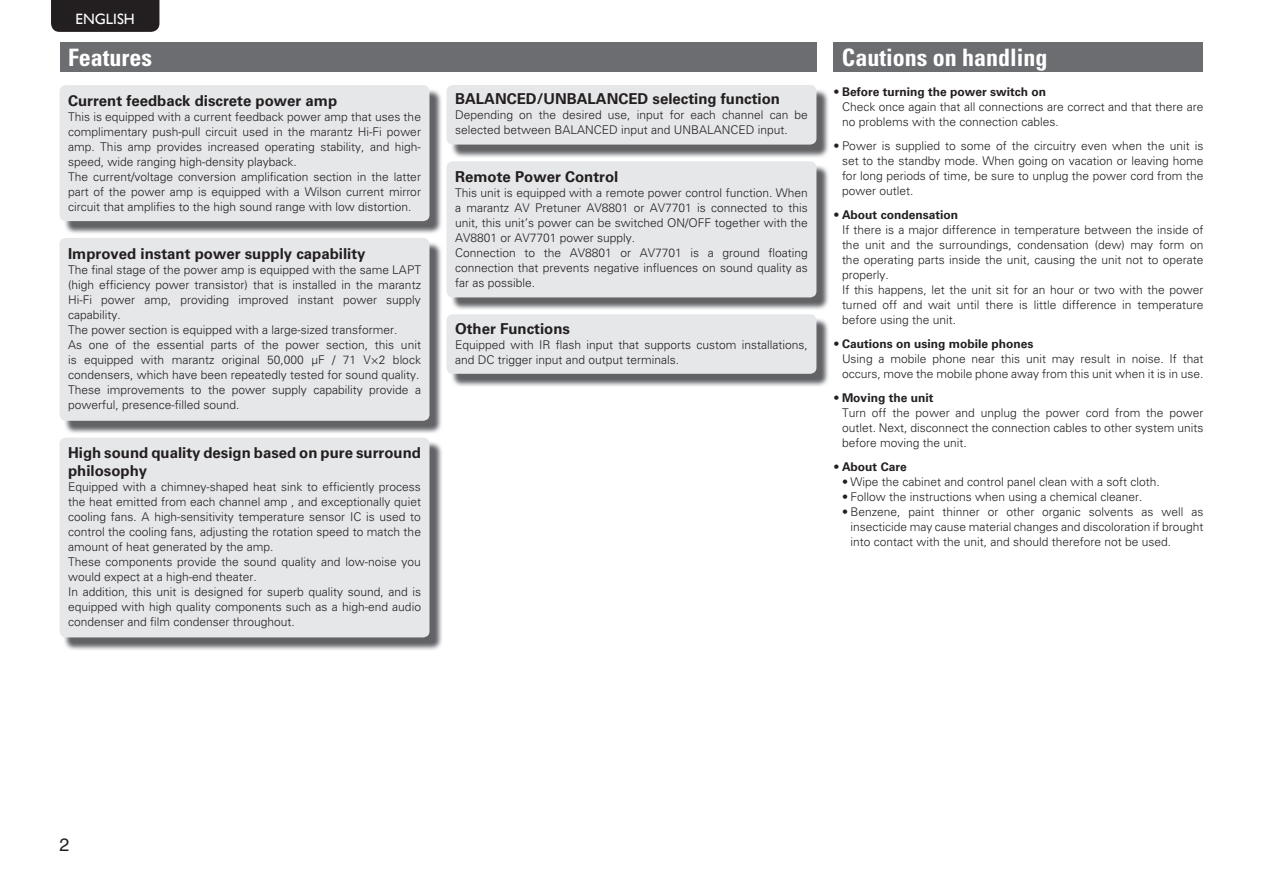
<style>
.page{position:relative;width:1263px;height:893px;background:#fff}
.page>*{position:absolute;margin:0;border:0;box-sizing:border-box;transform-origin:0 0}
.t1{font:700 condensed 24px "Univers LT Std";color:#fff}
.t2{font:18px "Helvetica LT Std";color:#231f20}
.t3{font:700 15px/18px "Univers LT Std";color:#231f20}
.t4{font:15px "Gill Sans";color:#fff}
.t5{font:300 12px/15px "Univers LT Std";color:#231f20}
.t6{font:700 12px "Univers LT Std";color:#231f20}
.s1{font-weight:700}
.s2{font-weight:300}
</style>
<div class="page">
<div style="left:51px;top:0;width:108px;height:32px;background:#231f20"></div>
<div style="left:60px;top:43px;width:756px;height:29px;background:#6c6d70"></div>
<img style="left:63px;top:89px;width:379px;height:145px">
<div style="left:60px;top:85px;width:369px;height:136px;background:#e6e7e9;border-radius:6px"></div>
<img style="left:63px;top:242px;width:379px;height:191px">
<div style="left:60px;top:238px;width:369px;height:183px;background:#e6e7e9;border-radius:6px"></div>
<img style="left:63px;top:441px;width:379px;height:209px">
<div style="left:60px;top:438px;width:369px;height:199px;background:#e6e7e9;border-radius:6px"></div>
<img style="left:452px;top:90px;width:377px;height:67px">
<div style="left:446px;top:85px;width:370px;height:60px;background:#e6e7e9;border-radius:6px"></div>
<img style="left:451px;top:166px;width:378px;height:144px">
<div style="left:446px;top:161px;width:370px;height:136px;background:#e6e7e9;border-radius:6px"></div>
<img style="left:452px;top:319px;width:377px;height:67px">
<div style="left:446px;top:314px;width:370px;height:60px;background:#e6e7e9;border-radius:6px"></div>
<div style="left:833px;top:43px;width:370px;height:29px;background:#6c6d70"></div>
<p class="t4" style="left:76px;top:10px;width:61px">ENGLISH</p>
<h1 class="t1" style="left:68px;top:48px;width:85px">Features</h1>
<p class="t3" style="left:68px;top:93px;width:271px">Current feedback discrete power amp</p>
<p class="t5" style="left:68px;top:110px;width:354px">This is equipped with a current feedback power amp that uses the complimentary push-pull circuit used in the marantz Hi-Fi power amp. This amp provides increased operating stability, and high&shy;speed, wide ranging high-density playback.<br>The current/voltage conversion amplification section in the latter part of the power amp is equipped with a Wilson current mirror circuit that amplifies to the high sound range with low distortion.</p>
<p class="t3" style="left:68px;top:245px;width:299px">Improved instant power supply capability</p>
<p class="t5" style="left:68px;top:263px;width:354px">The final stage of the power amp is equipped with the same LAPT (high efficiency power transistor) that is installed in the marantz Hi-Fi power amp, providing improved instant power supply capability.<br>The power section is equipped with a large-sized transformer.<br>As one of the essential parts of the power section, this unit is equipped with marantz original 50,000 μF / 71 V×2 block condensers, which have been repeatedly tested for sound quality.<br>These improvements to the power supply capability provide a powerful, presence-filled sound.</p>
<p class="t3" style="left:68px;top:445px;width:354px">High sound quality design based on pure surround philosophy</p>
<p class="t5" style="left:68px;top:480px;width:354px">Equipped with a chimney-shaped heat sink to efficiently process the heat emitted from each channel amp , and exceptionally quiet cooling fans. A high-sensitivity temperature sensor IC is used to control the cooling fans, adjusting the rotation speed to match the amount of heat generated by the amp.<br>These components provide the sound quality and low-noise you would expect at a high-end theater.<br>In addition, this unit is designed for superb quality sound, and is equipped with high quality components such as a high-end audio condenser and film condenser throughout.</p>
<p class="t3" style="left:455px;top:91px;width:327px">BALANCED/UNBALANCED selecting function</p>
<p class="t5" style="left:455px;top:108px;width:354px">Depending on the desired use, input for each channel can be selected between BALANCED input and UNBALANCED input.</p>
<p class="t3" style="left:455px;top:169px;width:165px">Remote Power Control</p>
<p class="t5" style="left:455px;top:186px;width:354px">This unit is equipped with a remote power control function. When a marantz AV Pretuner AV8801 or AV7701 is connected to this unit, this unit’s power can be switched ON/OFF together with the AV8801 or AV7701 power supply.<br>Connection to the AV8801 or AV7701 is a ground floating connection that prevents negative influences on sound quality as far as possible.</p>
<p class="t3" style="left:455px;top:320px;width:117px">Other Functions</p>
<p class="t5" style="left:455px;top:338px;width:354px">Equipped with IR flash input that supports custom installations, and DC trigger input and output terminals.</p>
<h1 class="t1" style="left:842px;top:48px;width:207px">Cautions on handling</h1>
<p class="t5" style="left:842px;top:85px;width:363px;text-indent:-9px">• <span class="s1">Before turning the power switch on<br></span>Check once again that all connections are correct and that there are no problems with the connection cables.</p>
<p class="t5" style="left:842px;top:139px;width:363px;text-align:justify;text-indent:-9px">• Power is supplied to some of the circuitry even when the unit is set to the standby mode. When going on vacation or leaving home for long periods of time, be sure to unplug the power cord from the power outlet.</p>
<p class="t5" style="left:842px;top:208px;width:363px;text-indent:-9px">• <span class="s1">About condensation<br></span>If there is a major difference in temperature between the inside of the unit and the surroundings, condensation (dew) may form on the operating parts inside the unit, causing the unit not to operate properly.<br>If this happens, let the unit sit for an hour or two with the power turned off and wait until there is little difference in temperature before using the unit.</p>
<p class="t5" style="left:842px;top:337px;width:363px;text-indent:-9px">• <span class="s1">Cautions on using mobile phones<br></span>Using a mobile phone near this unit may result in noise. If that occurs, move the mobile phone away from this unit when it is in use.</p>
<p class="t5" style="left:842px;top:391px;width:363px;text-indent:-9px">• <span class="s1">Moving the unit<br></span>Turn off the power and unplug the power cord from the power outlet. Next, disconnect the connection cables to other system units before moving the unit.</p>
<p class="t6" style="left:833px;top:462px;width:75px"><span class="s2">•</span> About Care</p>
<p class="t5" style="left:842px;top:475px;width:319px">• Wipe the cabinet and control panel clean with a soft cloth.</p>
<p class="t5" style="left:842px;top:490px;width:302px">• Follow the instructions when using a chemical cleaner.</p>
<p class="t5" style="left:850px;top:505px;width:354px;text-align:justify;text-indent:-9px">• Benzene, paint thinner or other organic solvents as well as insecticide may cause material changes and discoloration if brought into contact with the unit, and should therefore not be used.</p>
<h2 class="t2" style="left:60px;top:837px;width:12px">2</h2>
</div>
